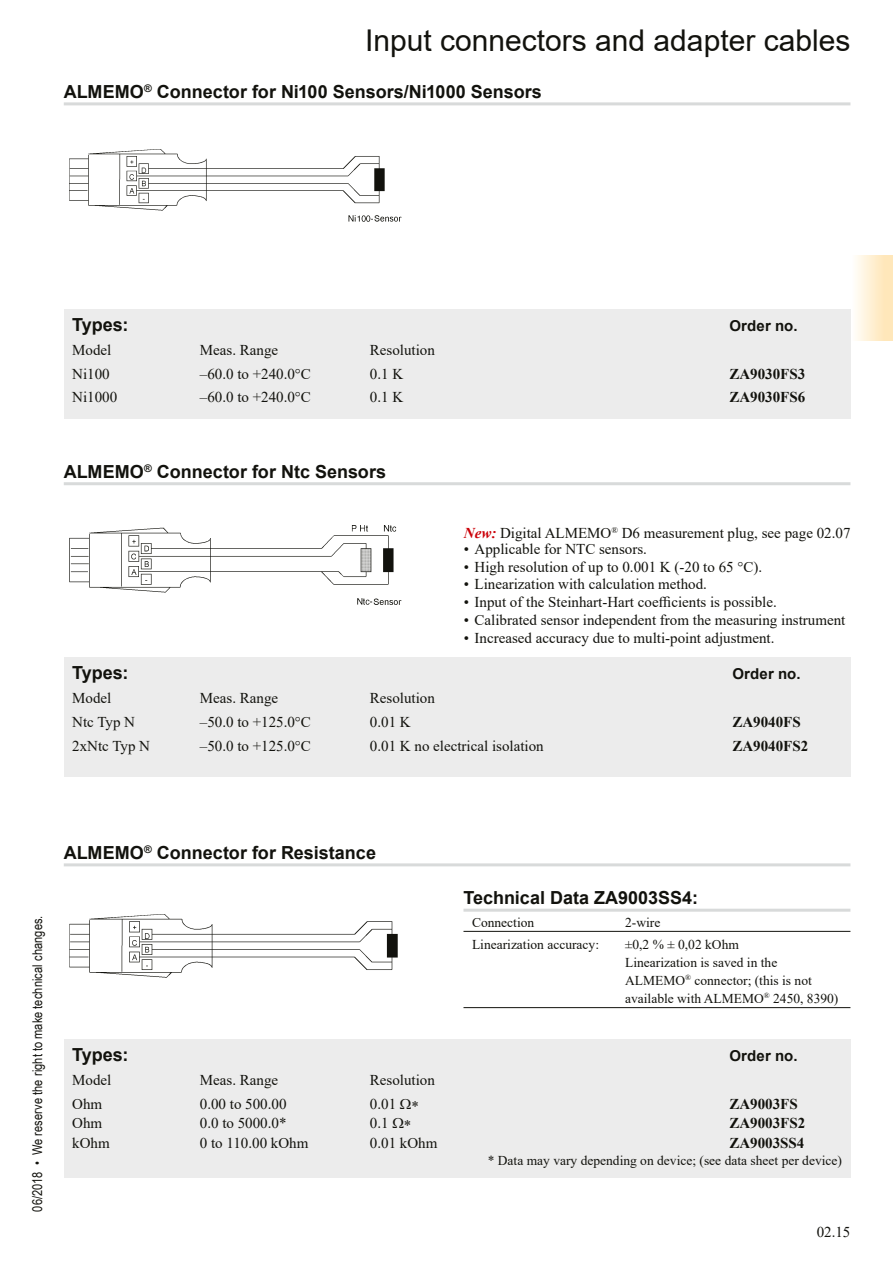
<style>
.page{position:relative;width:893px;height:1263px;background:#fff}
.page>*{position:absolute;margin:0;border:0;box-sizing:border-box;transform-origin:0 0}
.t1{font:30px "Arial";color:#12120d}
.t2{font:700 18px "Arial";color:#12120d}
.t3{font:15px "Times New Roman";color:#12120d}
.t4{font:700 15px "Times New Roman";color:#12120d}
.t5{font:700 15px "Arial";letter-spacing:.01em;color:#12120d}
.t6{font:13.5px/18px "Times New Roman";color:#12120d}
.t7{font:13.5px "Arial Narrow";letter-spacing:.005em;color:#12120d}
.s1{font-weight:700;font-style:italic;color:#cb0008}
</style>
<div class="page">
<div style="left:851px;top:255px;width:42px;height:85px;background:linear-gradient(to right,#fffefb,#ffe4b1)"></div>
<hr style="left:64px;top:102px;width:786px;height:3px;background:#d8dada">
<img style="left:69px;top:150px;width:333px;height:71px">
<div style="left:64px;top:309px;width:786px;height:110px;background:#ececec"></div>
<hr style="left:64px;top:482px;width:786px;height:3px;background:#d8dada">
<img style="left:69px;top:526px;width:333px;height:79px">
<div style="left:64px;top:658px;width:786px;height:119px;background:#ececec"></div>
<hr style="left:64px;top:863px;width:786px;height:3px;background:#d8dada">
<img style="left:69px;top:915px;width:329px;height:63px">
<div style="left:64px;top:1039px;width:786px;height:139px;background:#ececec"></div>
<hr style="left:463px;top:909px;width:387px;height:3px;background:#d8dada">
<hr style="left:463px;top:931px;width:387px;height:1px;background:#12120d">
<hr style="left:463px;top:1007px;width:387px;height:1px;background:#12120d">
<h1 class="t1" style="left:365px;top:19px;width:487px">Input connectors and adapter cables</h1>
<p class="t2" style="left:64px;top:79px;width:480px">ALMEMO<sup>®</sup> Connector for Ni100 Sensors/Ni1000 Sensors</p>
<p class="t2" style="left:72px;top:312px;width:58px">Types:</p>
<p class="t5" style="left:729px;top:315px;width:70px">Order no.</p>
<p class="t3" style="left:72px;top:339px;width:41px">Model</p>
<p class="t3" style="left:200px;top:339px;width:80px">Meas. Range</p>
<p class="t3" style="left:370px;top:339px;width:67px">Resolution</p>
<p class="t3" style="left:72px;top:363px;width:39px">Ni100</p>
<p class="t3" style="left:200px;top:363px;width:113px">–60.0 to +240.0°C</p>
<p class="t3" style="left:370px;top:363px;width:35px">0.1 K</p>
<p class="t4" style="left:729px;top:363px;width:77px">ZA9030FS3</p>
<p class="t3" style="left:72px;top:387px;width:46px">Ni1000</p>
<p class="t3" style="left:200px;top:387px;width:113px">–60.0 to +240.0°C</p>
<p class="t3" style="left:370px;top:387px;width:35px">0.1 K</p>
<p class="t4" style="left:729px;top:386px;width:77px">ZA9030FS6</p>
<p class="t2" style="left:64px;top:459px;width:324px">ALMEMO<sup>®</sup> Connector for Ntc Sensors</p>
<p class="t3" style="left:464px;top:522px;width:388px"><span class="s1">New:</span> Digital ALMEMO<sup>®</sup> D6 measurement plug, see page 02.07</p>
<p class="t3" style="left:464px;top:538px;width:185px">• Applicable for NTC sensors.</p>
<p class="t3" style="left:464px;top:556px;width:300px">• High resolution of up to 0.001 K (-20 to 65 °C).</p>
<p class="t3" style="left:464px;top:574px;width:245px">• Linearization with calculation method.</p>
<p class="t3" style="left:464px;top:592px;width:314px">• Input of the Steinhart-Hart coefficients is possible.</p>
<p class="t3" style="left:464px;top:610px;width:383px">• Calibrated sensor independent from the measuring instrument</p>
<p class="t3" style="left:464px;top:627px;width:312px">• Increased accuracy due to multi-point adjustment.</p>
<p class="t2" style="left:72px;top:660px;width:58px">Types:</p>
<p class="t5" style="left:732px;top:663px;width:70px">Order no.</p>
<p class="t3" style="left:72px;top:687px;width:41px">Model</p>
<p class="t3" style="left:200px;top:687px;width:80px">Meas. Range</p>
<p class="t3" style="left:370px;top:687px;width:67px">Resolution</p>
<p class="t3" style="left:72px;top:711px;width:64px">Ntc Typ N</p>
<p class="t3" style="left:200px;top:711px;width:113px">–50.0 to +125.0°C</p>
<p class="t3" style="left:370px;top:711px;width:42px">0.01 K</p>
<p class="t4" style="left:732px;top:711px;width:70px">ZA9040FS</p>
<p class="t3" style="left:72px;top:735px;width:79px">2xNtc Typ N</p>
<p class="t3" style="left:200px;top:735px;width:113px">–50.0 to +125.0°C</p>
<p class="t3" style="left:370px;top:735px;width:175px">0.01 K no electrical isolation</p>
<p class="t4" style="left:732px;top:735px;width:77px">ZA9040FS2</p>
<p class="t7" style="left:28px;top:1212px;width:298px;rotate:-90deg">06/2018 • We reserve the right to make technical changes.</p>
<p class="t2" style="left:64px;top:840px;width:314px">ALMEMO<sup>®</sup> Connector for Resistance</p>
<p class="t2" style="left:463px;top:885px;width:236px">Technical Data ZA9003SS4:</p>
<p class="t6" style="left:472px;top:913px;width:64px">Connection</p>
<p class="t6" style="left:625px;top:913px;width:37px">2-wire</p>
<p class="t6" style="left:472px;top:935px;width:129px">Linearization accuracy:</p>
<p class="t6" style="left:625px;top:935px;width:215px">±0,2 % ± 0,02 kOhm<br>Linearization is saved in the<br>ALMEMO<sup>®</sup> connector; (this is not available with ALMEMO<sup>®</sup> 2450, 8390)</p>
<p class="t2" style="left:72px;top:1042px;width:58px">Types:</p>
<p class="t5" style="left:729px;top:1045px;width:70px">Order no.</p>
<p class="t3" style="left:72px;top:1069px;width:41px">Model</p>
<p class="t3" style="left:200px;top:1069px;width:80px">Meas. Range</p>
<p class="t3" style="left:370px;top:1069px;width:67px">Resolution</p>
<p class="t3" style="left:72px;top:1093px;width:32px">Ohm</p>
<p class="t3" style="left:200px;top:1093px;width:88px">0.00 to 500.00</p>
<p class="t3" style="left:370px;top:1093px;width:51px">0.01 ∗</p>
<p class="t4" style="left:729px;top:1093px;width:70px">ZA9003FS</p>
<p class="t3" style="left:72px;top:1112px;width:32px">Ohm</p>
<p class="t3" style="left:200px;top:1112px;width:88px">0.0 to 5000.0*</p>
<p class="t3" style="left:370px;top:1112px;width:43px">0.1 ∗</p>
<p class="t4" style="left:729px;top:1112px;width:77px">ZA9003FS2</p>
<p class="t3" style="left:72px;top:1132px;width:39px">kOhm</p>
<p class="t3" style="left:200px;top:1132px;width:110px">0 to 110.00 kOhm</p>
<p class="t3" style="left:370px;top:1132px;width:69px">0.01 kOhm</p>
<p class="t4" style="left:729px;top:1132px;width:77px">ZA9003SS4</p>
<p class="t6" style="left:488px;top:1151px;width:356px">* Data may vary depending on device; (see data sheet per device)</p>
<p class="t3" style="left:817px;top:1221px;width:35px">02.15</p>
</div>
